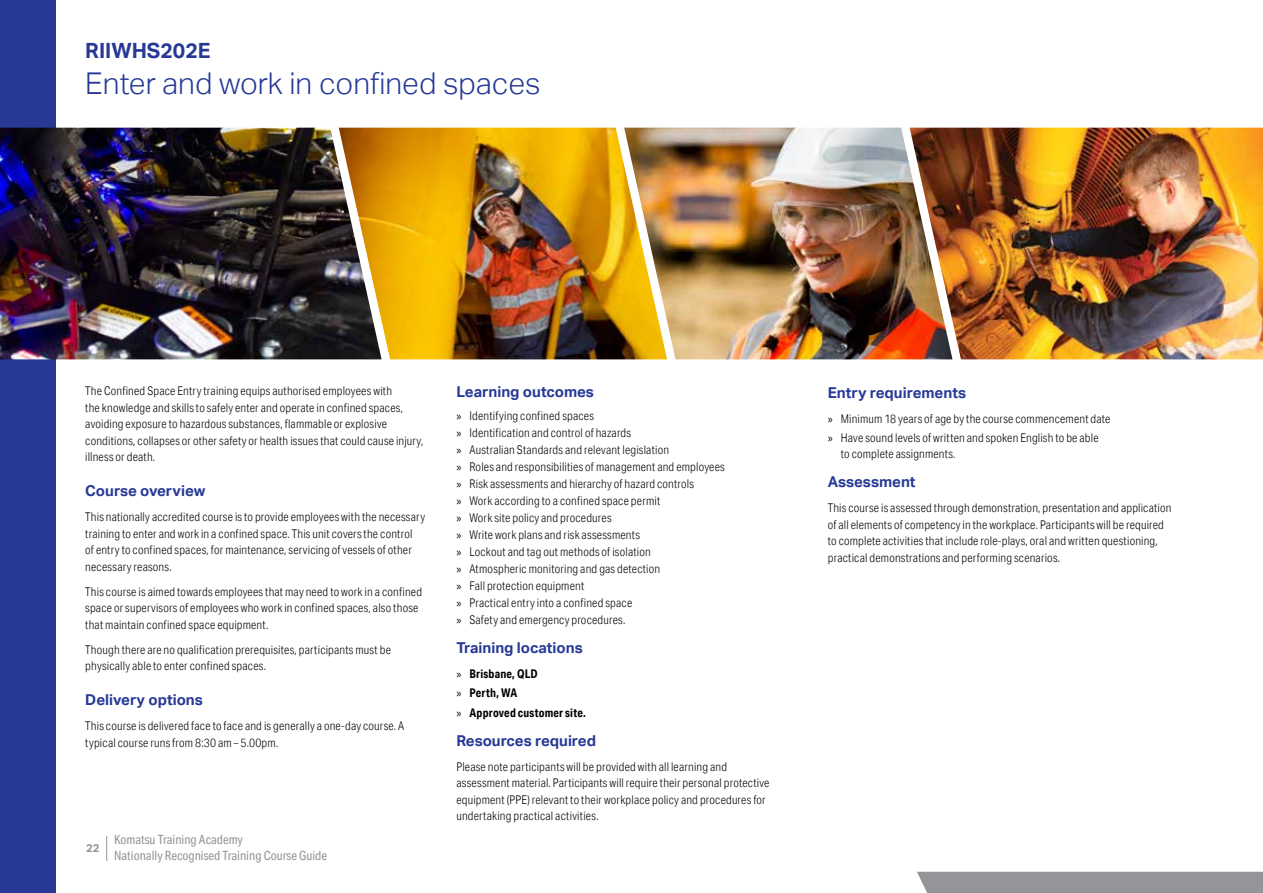
<style>
.page{position:relative;width:1263px;height:893px;background:#fff}
.page>*{position:absolute;margin:0;border:0;box-sizing:border-box;transform-origin:0 0}
.t1{font:300 30px "Aktiv Grotesk";color:#273995}
.t2{font:700 21px "Aktiv Grotesk";color:#273995}
.t3{font:700 15px "Aktiv Grotesk";color:#273995}
.t4{font:12.75px/15.3px "Aktiv Grotesk Cd";color:#939598}
.t5{font:300 12px/16.5px "Aktiv Grotesk Cd";letter-spacing:.015em;color:#000}
.t6{font:700 12px/19px "Aktiv Grotesk Cd";letter-spacing:.02em;color:#000}
.t7{font:700 11.25px "Aktiv Grotesk";color:#939598}
.s1{font-family:"Myriad Pro";font-weight:400}
</style>
<div class="page">
<div style="left:0;top:0;width:55px;height:893px;background:#273995"></div>
<div style="left:917px;top:872px;width:346px;height:21px;background:#939598"></div>
<svg style="left:106px;top:836px;width:1px;height:25px"></svg>
<img style="left:0;top:128px;width:339px;height:231px">
<img style="left:339px;top:128px;width:285px;height:231px">
<img style="left:624px;top:128px;width:285px;height:231px">
<img style="left:909px;top:128px;width:354px;height:231px">
<h2 class="t2" style="left:85px;top:38px;width:127px">RIIWHS202E</h2>
<h1 class="t1" style="left:85px;top:66px;width:457px">Enter and work in confined spaces</h1>
<p class="t5" style="left:85px;top:383px;width:340px">The Confined Space Entry training equips authorised employees with<br>the knowledge and skills to safely enter and operate in confined spaces, avoiding exposure to hazardous substances, flammable or explosive conditions, collapses or other safety or health issues that could cause injury, illness or death.</p>
<p class="t3" style="left:85px;top:482px;width:121px">Course overview</p>
<p class="t5" style="left:85px;top:509px;width:341px">This nationally accredited course is to provide employees with the necessary training to enter and work in a confined space. This unit covers the control<br>of entry to confined spaces, for maintenance, servicing of vessels of other necessary reasons.</p>
<p class="t5" style="left:85px;top:583px;width:338px">This course is aimed towards employees that may need to work in a confined space or supervisors of employees who work in confined spaces, also those that maintain confined space equipment.</p>
<p class="t5" style="left:85px;top:641px;width:307px">Though there are no qualification prerequisites, participants must be physically able to enter confined spaces.</p>
<p class="t3" style="left:85px;top:691px;width:119px">Delivery options</p>
<p class="t5" style="left:85px;top:718px;width:321px">This course is delivered face to face and is generally a one-day course. A typical course runs from 8:30 am – 5.00pm.</p>
<p class="t7" style="left:86px;top:841px;width:15px">22</p>
<p class="t4" style="left:114px;top:832px;width:215px">Komatsu Training Academy<br>Nationally Recognised Training Course Guide</p>
<p class="t3" style="left:456px;top:383px;width:139px">Learning outcomes</p>
<p class="t5" style="left:456px;top:407px;width:270px;line-height:17px"><span class="s1">»</span> Identifying confined spaces<br><span class="s1">»</span> Identification and control of hazards<br><span class="s1">»</span> Australian Standards and relevant legislation<br><span class="s1">»</span> Roles and responsibilities of management and employees <span class="s1">»</span> Risk assessments and hierarchy of hazard controls<br><span class="s1">»</span> Work according to a confined space permit<br><span class="s1">»</span> Work site policy and procedures<br><span class="s1">»</span> Write work plans and risk assessments<br><span class="s1">»</span> Lockout and tag out methods of isolation<br><span class="s1">»</span> Atmospheric monitoring and gas detection<br><span class="s1">»</span> Fall protection equipment<br><span class="s1">»</span> Practical entry into a confined space<br><span class="s1">»</span> Safety and emergency procedures.</p>
<p class="t3" style="left:456px;top:639px;width:128px">Training locations</p>
<p class="t6" style="left:456px;top:664px;width:131px"><span class="s1">»</span> Brisbane, QLD<br><span class="s1">»</span> Perth, WA<br><span class="s1">»</span> Approved customer site.</p>
<p class="t3" style="left:456px;top:732px;width:141px">Resources required</p>
<p class="t5" style="left:456px;top:758px;width:315px">Please note participants will be provided with all learning and assessment material. Participants will require their personal protective equipment (PPE) relevant to their workplace policy and procedures for undertaking practical activities.</p>
<p class="t3" style="left:828px;top:384px;width:140px">Entry requirements</p>
<p class="t5" style="left:828px;top:409px;width:284px;line-height:19px"><span class="s1">»</span> Minimum 18 years of age by the course commencement date <span class="s1">»</span> Have sound levels of written and spoken English to be able</p>
<p class="t5" style="left:841px;top:446px;width:116px">to complete assignments.</p>
<p class="t3" style="left:828px;top:473px;width:89px">Assessment</p>
<p class="t5" style="left:828px;top:500px;width:345px">This course is assessed through demonstration, presentation and application of all elements of competency in the workplace. Participants will be required to complete activities that include role-plays, oral and written questioning, practical demonstrations and performing scenarios.</p>
</div>
